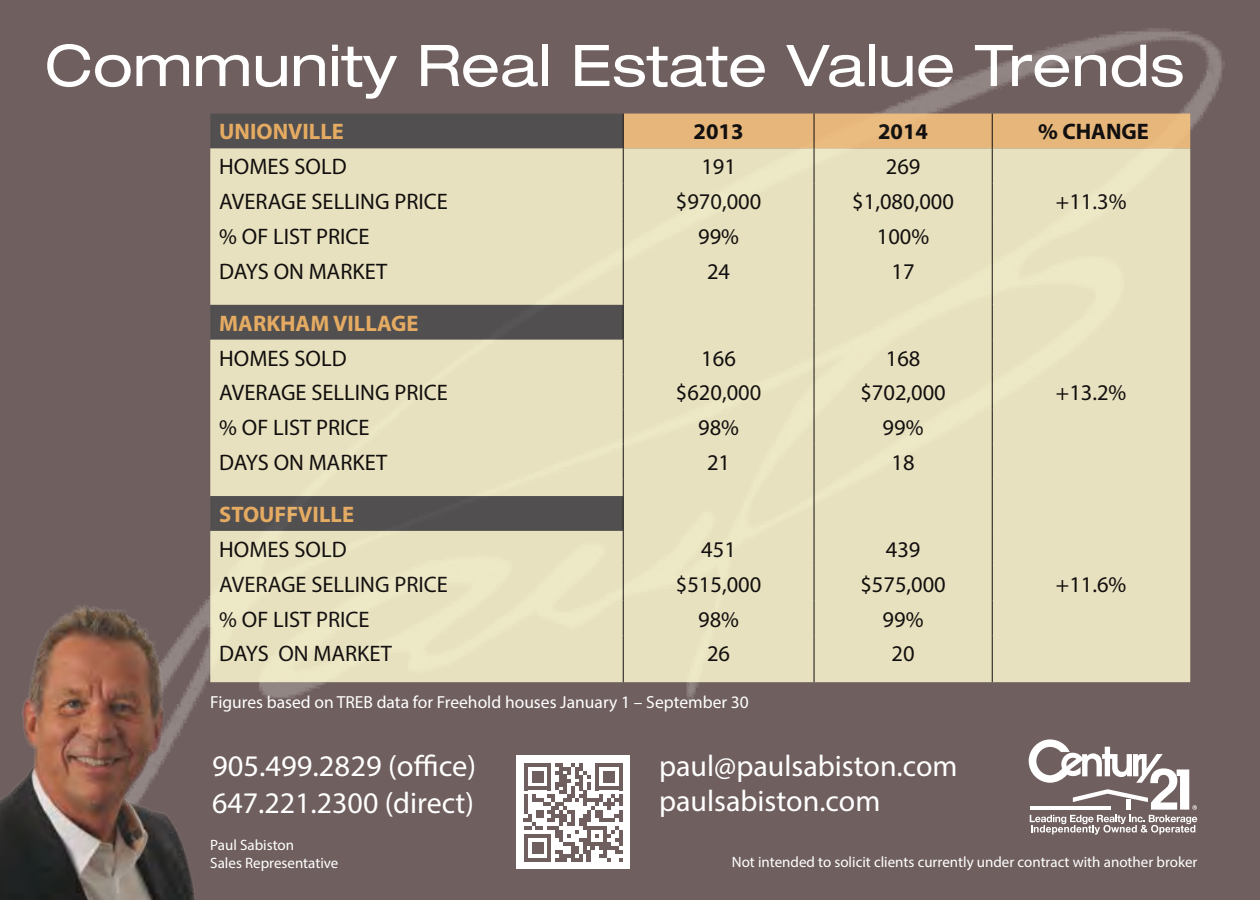
<style>
.page{position:relative;width:1260px;height:900px;background:#6f5f5e}
.page>*{position:absolute;margin:0;border:0;box-sizing:border-box;transform-origin:0 0}
.t1{font:expanded 57.5px "Helvetica Neue LT Std";color:#fff}
.t2{font:30px/35px "Myriad Pro";color:#fff}
.t3{font:22.5px "Myriad Pro";color:#000}
.t4{font:700 22.5px "Myriad Pro";color:#fcba63}
.t5{font:700 22.5px "Myriad Pro";color:#000}
.t6{font:17.5px "Myriad Pro";color:#fff}
.t7{font:15px/18px "Myriad Pro";color:#fff}
</style>
<div class="page">
<div style="left:516px;top:755px;width:114px;height:114px;background:#fff"></div>
<svg style="left:524px;top:763px;width:99px;height:99px"></svg>
<svg style="left:1029px;top:739px;width:168px;height:96px"></svg>
<img style="left:0;top:588px;width:202px;height:312px">
<div style="left:210px;top:114px;width:413px;height:34px;background:#524f51"></div>
<div style="left:624px;top:114px;width:566px;height:34px;background:#e6b67a"></div>
<div style="left:210px;top:148px;width:980px;height:534px;background:#e7e1bf"></div>
<hr style="left:623px;top:114px;width:1px;height:34px;background:#000">
<hr style="left:814px;top:114px;width:1px;height:34px;background:#000">
<hr style="left:992px;top:114px;width:1px;height:34px;background:#000">
<hr style="left:623px;top:148px;width:1px;height:35px;background:#000">
<hr style="left:814px;top:148px;width:1px;height:35px;background:#000">
<hr style="left:992px;top:148px;width:1px;height:35px;background:#000">
<hr style="left:623px;top:183px;width:1px;height:35px;background:#000">
<hr style="left:814px;top:183px;width:1px;height:35px;background:#000">
<hr style="left:992px;top:183px;width:1px;height:35px;background:#000">
<hr style="left:623px;top:218px;width:1px;height:35px;background:#000">
<hr style="left:814px;top:218px;width:1px;height:35px;background:#000">
<hr style="left:992px;top:218px;width:1px;height:35px;background:#000">
<hr style="left:623px;top:253px;width:1px;height:35px;background:#000">
<hr style="left:814px;top:253px;width:1px;height:35px;background:#000">
<hr style="left:992px;top:253px;width:1px;height:35px;background:#000">
<svg style="left:623px;top:288px;width:1px;height:17px"></svg>
<svg style="left:814px;top:288px;width:1px;height:17px"></svg>
<svg style="left:992px;top:288px;width:1px;height:17px"></svg>
<hr style="left:623px;top:305px;width:1px;height:35px;background:#000">
<hr style="left:814px;top:305px;width:1px;height:35px;background:#000">
<hr style="left:992px;top:305px;width:1px;height:35px;background:#000">
<hr style="left:623px;top:340px;width:1px;height:35px;background:#000">
<hr style="left:814px;top:340px;width:1px;height:35px;background:#000">
<hr style="left:992px;top:340px;width:1px;height:35px;background:#000">
<hr style="left:623px;top:375px;width:1px;height:34px;background:#000">
<hr style="left:814px;top:375px;width:1px;height:34px;background:#000">
<hr style="left:992px;top:375px;width:1px;height:34px;background:#000">
<hr style="left:623px;top:409px;width:1px;height:35px;background:#000">
<hr style="left:814px;top:409px;width:1px;height:35px;background:#000">
<hr style="left:992px;top:409px;width:1px;height:35px;background:#000">
<hr style="left:623px;top:444px;width:1px;height:35px;background:#000">
<hr style="left:814px;top:444px;width:1px;height:35px;background:#000">
<hr style="left:992px;top:444px;width:1px;height:35px;background:#000">
<svg style="left:623px;top:479px;width:1px;height:17px"></svg>
<svg style="left:814px;top:479px;width:1px;height:17px"></svg>
<svg style="left:992px;top:479px;width:1px;height:17px"></svg>
<hr style="left:623px;top:496px;width:1px;height:35px;background:#000">
<hr style="left:814px;top:496px;width:1px;height:35px;background:#000">
<hr style="left:992px;top:496px;width:1px;height:35px;background:#000">
<hr style="left:623px;top:531px;width:1px;height:35px;background:#000">
<hr style="left:814px;top:531px;width:1px;height:35px;background:#000">
<hr style="left:992px;top:531px;width:1px;height:35px;background:#000">
<hr style="left:623px;top:566px;width:1px;height:35px;background:#000">
<hr style="left:814px;top:566px;width:1px;height:35px;background:#000">
<hr style="left:992px;top:566px;width:1px;height:35px;background:#000">
<hr style="left:623px;top:601px;width:1px;height:35px;background:#000">
<hr style="left:814px;top:601px;width:1px;height:35px;background:#000">
<hr style="left:992px;top:601px;width:1px;height:35px;background:#000">
<hr style="left:623px;top:636px;width:1px;height:46px;background:#000">
<hr style="left:814px;top:636px;width:1px;height:46px;background:#000">
<hr style="left:992px;top:636px;width:1px;height:46px;background:#000">
<h1 class="t1" style="left:45px;top:31px;width:1141px">Community Real Estate Value Trends</h1>
<p class="t4" style="left:219px;top:117px;width:126px">UNIONVILLE</p>
<p class="t5" style="left:694px;top:117px;width:51px">2013</p>
<p class="t5" style="left:878px;top:117px;width:51px">2014</p>
<p class="t5" style="left:1038px;top:117px;width:112px">% CHANGE</p>
<p class="t3" style="left:219px;top:153px;width:129px">HOMES SOLD</p>
<p class="t3" style="left:701px;top:153px;width:36px">191</p>
<p class="t3" style="left:886px;top:153px;width:36px">269</p>
<p class="t3" style="left:219px;top:188px;width:230px">AVERAGE SELLING PRICE</p>
<p class="t3" style="left:676px;top:188px;width:87px">$970,000</p>
<p class="t3" style="left:852px;top:188px;width:103px">$1,080,000</p>
<p class="t3" style="left:1056px;top:188px;width:72px">+11.3%</p>
<p class="t3" style="left:219px;top:223px;width:152px">% OF LIST PRICE</p>
<p class="t3" style="left:698px;top:223px;width:42px">99%</p>
<p class="t3" style="left:877px;top:223px;width:54px">100%</p>
<p class="t3" style="left:219px;top:257px;width:170px">DAYS ON MARKET</p>
<p class="t3" style="left:707px;top:257px;width:25px">24</p>
<p class="t3" style="left:892px;top:257px;width:25px">17</p>
<p class="t4" style="left:219px;top:308px;width:201px">MARKHAM VILLAGE</p>
<p class="t3" style="left:219px;top:344px;width:129px">HOMES SOLD</p>
<p class="t3" style="left:701px;top:344px;width:36px">166</p>
<p class="t3" style="left:886px;top:344px;width:36px">168</p>
<p class="t3" style="left:219px;top:379px;width:230px">AVERAGE SELLING PRICE</p>
<p class="t3" style="left:676px;top:379px;width:87px">$620,000</p>
<p class="t3" style="left:860px;top:379px;width:87px">$702,000</p>
<p class="t3" style="left:1056px;top:379px;width:72px">+13.2%</p>
<p class="t3" style="left:219px;top:414px;width:152px">% OF LIST PRICE</p>
<p class="t3" style="left:698px;top:414px;width:42px">98%</p>
<p class="t3" style="left:883px;top:414px;width:42px">99%</p>
<p class="t3" style="left:219px;top:449px;width:170px">DAYS ON MARKET</p>
<p class="t3" style="left:707px;top:449px;width:25px">21</p>
<p class="t3" style="left:892px;top:449px;width:25px">18</p>
<p class="t4" style="left:219px;top:500px;width:136px">STOUFFVILLE</p>
<p class="t3" style="left:219px;top:535px;width:129px">HOMES SOLD</p>
<p class="t3" style="left:701px;top:535px;width:36px">451</p>
<p class="t3" style="left:886px;top:535px;width:36px">439</p>
<p class="t3" style="left:219px;top:570px;width:230px">AVERAGE SELLING PRICE</p>
<p class="t3" style="left:676px;top:570px;width:87px">$515,000</p>
<p class="t3" style="left:860px;top:570px;width:87px">$575,000</p>
<p class="t3" style="left:1056px;top:570px;width:72px">+11.6%</p>
<p class="t3" style="left:219px;top:605px;width:152px">% OF LIST PRICE</p>
<p class="t3" style="left:698px;top:605px;width:42px">98%</p>
<p class="t3" style="left:883px;top:605px;width:42px">99%</p>
<p class="t3" style="left:219px;top:640px;width:174px">DAYS ON MARKET</p>
<p class="t3" style="left:707px;top:640px;width:25px">26</p>
<p class="t3" style="left:892px;top:640px;width:25px">20</p>
<p class="t6" style="left:210px;top:691px;width:540px">Figures based on TREB data for Freehold houses January 1 – September 30</p>
<h2 class="t2" style="left:212px;top:747px;width:266px;line-height:36.8px">905.499.2829 (office)<br>647.221.2300 (direct)</h2>
<p class="t7" style="left:210px;top:836px;width:130px">Paul Sabiston<br>Sales Representative</p>
<h2 class="t2" style="left:659px;top:748px;width:300px">paul@paulsabiston.com paulsabiston.com</h2>
<p class="t7" style="left:732px;top:852px;width:467px">Not intended to solicit clients currently under contract with another broker</p>
</div>
